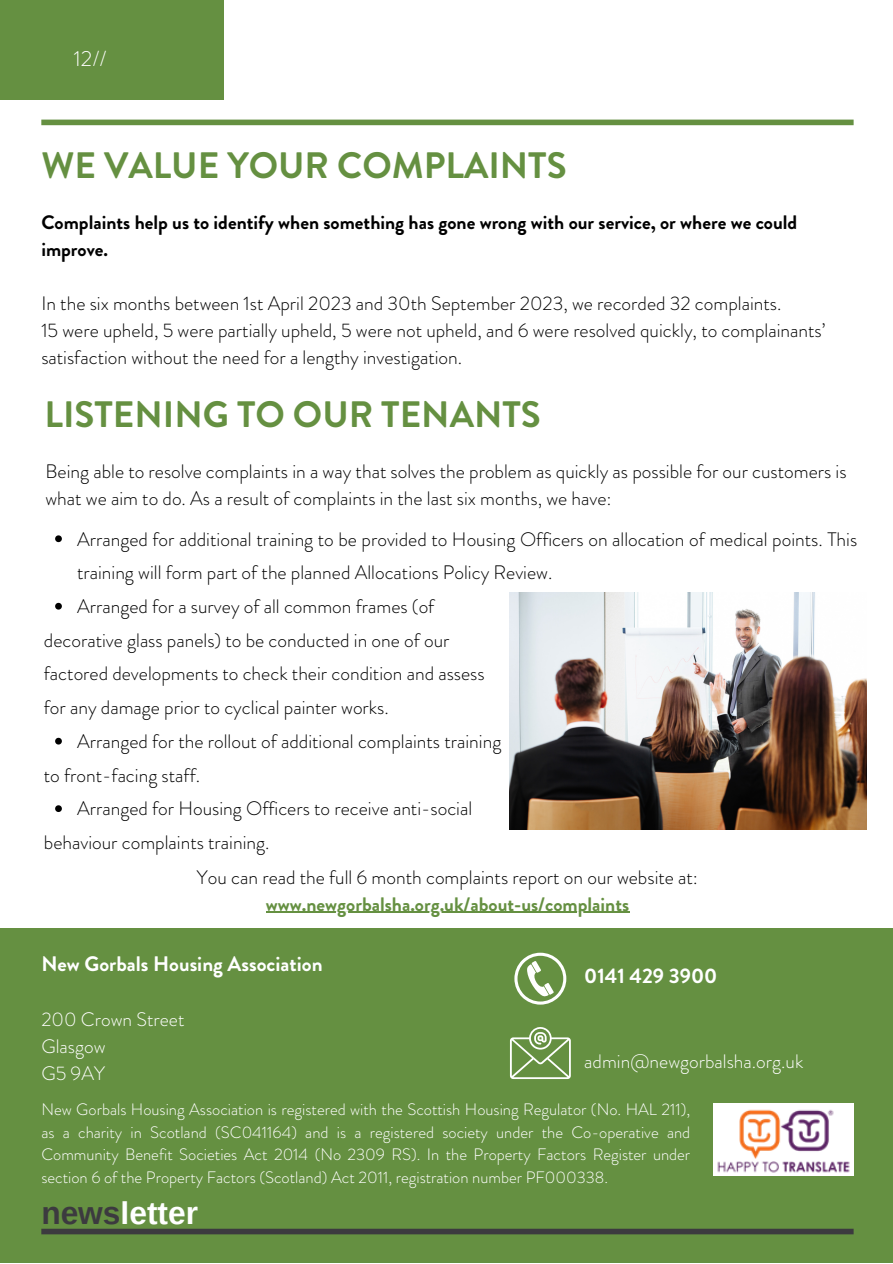
<style>
.page{position:relative;width:893px;height:1264px;background:#fff}
.page>*{position:absolute;margin:0;border:0;box-sizing:border-box;transform-origin:0 0}
.t1{font:700 36.75px "Brandon Grotesque";color:#659041}
.t2{font:700 31.65px "Arimo";color:#fff}
.t3{font:300 21.75px "Brandon Grotesque";color:#fff}
.t4{font:700 21px "Brandon Grotesque";color:#fff}
.t5{font:300 19.5px/27px "Brandon Grotesque";color:#000}
.t6{font:700 19.5px/27px "Brandon Grotesque";color:#000}
.t7{font:300 19.5px "Brandon Grotesque";color:#fff}
.t8{font:700 19.5px "Brandon Grotesque";color:#659041}
.t9{font:300 16.5px/22.5px "Brandon Grotesque";color:#fff;text-align:justify}
.s1{color:#3c3a3f}
</style>
<div class="page">
<div style="left:0;top:0;width:224px;height:99px;background:#659041"></div>
<div style="left:41px;top:120px;width:812px;height:5px;background:#659041"></div>
<div style="left:0;top:928px;width:892px;height:334px;background:#659041"></div>
<div style="left:41px;top:1228px;width:812px;height:6px;background:#3c3a3f"></div>
<img style="left:713px;top:1103px;width:140px;height:72px">
<svg style="left:514px;top:952px;width:52px;height:52px"></svg>
<svg style="left:510px;top:1027px;width:60px;height:52px"></svg>
<img style="left:509px;top:592px;width:357px;height:237px">
<svg style="left:55px;top:535px;width:7px;height:7px"></svg>
<svg style="left:55px;top:603px;width:7px;height:6px"></svg>
<svg style="left:55px;top:737px;width:7px;height:7px"></svg>
<svg style="left:55px;top:805px;width:7px;height:7px"></svg>
<hr style="left:266px;top:911px;width:363px;height:1px;background:#659041">
<p class="t3" style="left:74px;top:43px;width:34px">12//</p>
<p class="t1" style="left:41px;top:139px;width:526px">WE VALUE YOUR COMPLAINTS</p>
<p class="t6" style="left:41px;top:209px;width:757px">Complaints help us to identify when something has gone wrong with our service, or where we could improve.</p>
<p class="t5" style="left:41px;top:290px;width:741px">In the six months between 1st April 2023 and 30th September 2023, we recorded 32 complaints.</p>
<p class="t5" style="left:41px;top:317px;width:785px">15 were upheld, 5 were partially upheld, 5 were not upheld, and 6 were resolved quickly, to complainants’ satisfaction without the need for a lengthy investigation.</p>
<p class="t1" style="left:45px;top:388px;width:497px">LISTENING TO OUR TENANTS</p>
<p class="t5" style="left:45px;top:458px;width:802px">Being able to resolve complaints in a way that solves the problem as quickly as possible for our customers is what we aim to do. As a result of complaints in the last six months, we have:</p>
<p class="t5" style="left:77px;top:522px;width:781px;line-height:33.8px">Arranged for additional training to be provided to Housing Officers on allocation of medical points. This training will form part of the planned Allocations Policy Review.</p>
<p class="t5" style="left:77px;top:593px;width:359px">Arranged for a survey of all common frames (of</p>
<p class="t5" style="left:44px;top:626px;width:407px">decorative glass panels) to be conducted in one of our</p>
<p class="t5" style="left:44px;top:660px;width:442px">factored developments to check their condition and assess</p>
<p class="t5" style="left:44px;top:694px;width:346px">for any damage prior to cyclical painter works.</p>
<p class="t5" style="left:77px;top:728px;width:426px">Arranged for the rollout of additional complaints training</p>
<p class="t5" style="left:44px;top:761px;width:158px">to front-facing staff.</p>
<p class="t5" style="left:77px;top:795px;width:397px">Arranged for Housing Officers to receive anti-social</p>
<p class="t5" style="left:44px;top:829px;width:227px">behaviour complaints training.</p>
<p class="t5" style="left:197px;top:863px;width:502px">You can read the full 6 month complaints report on our website at:</p>
<p class="t8" style="left:266px;top:890px;width:365px">www.newgorbalsha.org.uk/about-us/complaints</p>
<p class="t4" style="left:41px;top:948px;width:283px">New Gorbals Housing Association</p>
<p class="t7" style="left:41px;top:1005px;width:145px">200 Crown Street</p>
<p class="t7" style="left:41px;top:1032px;width:66px">Glasgow</p>
<p class="t7" style="left:41px;top:1059px;width:65px">G5 9AY</p>
<p class="t4" style="left:584px;top:961px;width:135px">0141 429 3900</p>
<p class="t7" style="left:584px;top:1047px;width:221px">admin@newgorbalsha.org.uk</p>
<p class="t9" style="left:41px;top:1098px;width:650px">New Gorbals Housing Association is registered with the Scottish Housing Regulator (No. HAL 211), as a charity in Scotland (SC041164) and is a registered society under the Co-operative and Community Benefit Societies Act 2014 (No 2309 RS). In the Property Factors Register under section 6 of the Property Factors (Scotland) Act 2011, registration number PF000338.</p>
<p class="t2" style="left:41px;top:1195px;width:158px"><span class="s1">news</span>letter</p>
</div>
